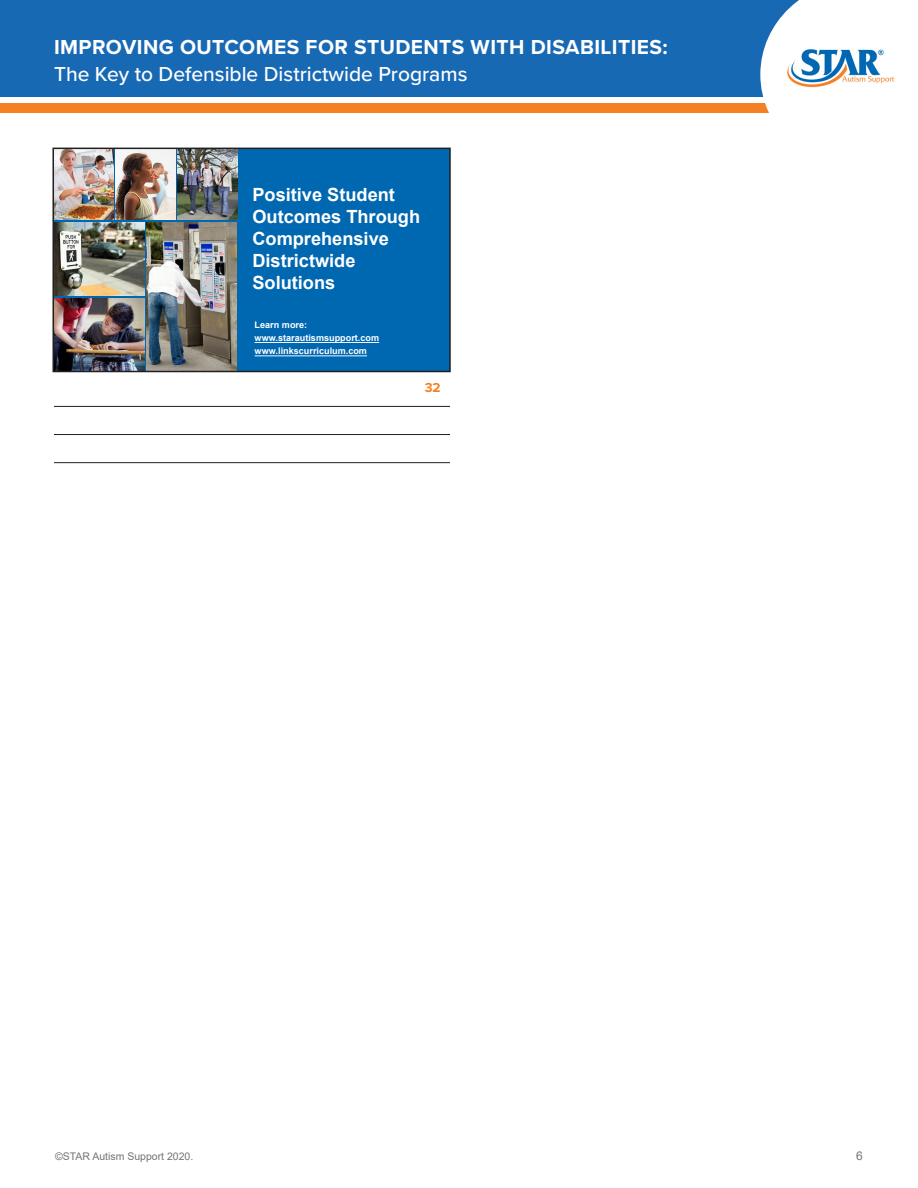
<style>
.page{position:relative;width:918px;height:1188px;background:#fff}
.page>*{position:absolute;margin:0;border:0;box-sizing:border-box;transform-origin:0 0}
.Header-File{font:700 21px "Proxima Nova";letter-spacing:.02em;color:#fff}
.Header-Description{font:500 21px "Proxima Nova";color:#fff}
.t1{font:700 18.15px/21.8px "Arial";color:#fff}
.t2{font:700 13.5px "Proxima Nova";color:#f58023}
.t3{font:12px "Arial";color:#727477}
.t4{font:10.5px "Arial";color:#727477}
.t5{font:700 9.15px/13.4px "Arial";color:#fff}
</style>
<div class="page">
<div style="left:0;top:0;width:918px;height:97px;background:#1869b4"></div>
<div style="left:0;top:104px;width:918px;height:9px;background:#f58023"></div>
<svg style="left:760px;top:0;width:158px;height:113px"></svg>
<img style="left:786px;top:47px;width:114px;height:47px">
<hr style="left:54px;top:406px;width:396px;height:1px;background:#231f20">
<hr style="left:54px;top:434px;width:396px;height:1px;background:#231f20">
<hr style="left:54px;top:462px;width:396px;height:1px;background:#231f20">
<div style="left:53px;top:148px;width:397px;height:224px;background:#0067b1"></div>
<img style="left:55px;top:151px;width:58px;height:68px">
<img style="left:115px;top:151px;width:60px;height:68px">
<img style="left:177px;top:151px;width:60px;height:68px">
<img style="left:55px;top:222px;width:89px;height:73px">
<img style="left:55px;top:298px;width:89px;height:71px">
<img style="left:146px;top:222px;width:91px;height:147px">
<svg style="left:255px;top:342px;width:124px;height:1px"></svg>
<svg style="left:255px;top:355px;width:112px;height:1px"></svg>
<div style="left:52px;top:148px;width:399px;height:224px;border:2px solid #231f20"></div>
<p class="Header-File" style="left:54px;top:32px;width:615px">IMPROVING OUTCOMES FOR STUDENTS WITH DISABILITIES:</p>
<p class="Header-Description" style="left:54px;top:58px;width:415px">The Key to Defensible Districtwide Programs</p>
<p class="t1" style="left:252px;top:184px;width:169px">Positive Student<br>Outcomes Through<br>Comprehensive<br>Districtwide<br>Solutions</p>
<p class="t5" style="left:255px;top:318px;width:126px">Learn more: www.starautismsupport.com www.linkscurriculum.com</p>
<p class="t2" style="left:425px;top:377px;width:18px">32</p>
<p class="t4" style="left:55px;top:1149px;width:140px">©STAR Autism Support 2020.</p>
<p class="t3" style="left:856px;top:1147px;width:8px">6</p>
</div>
